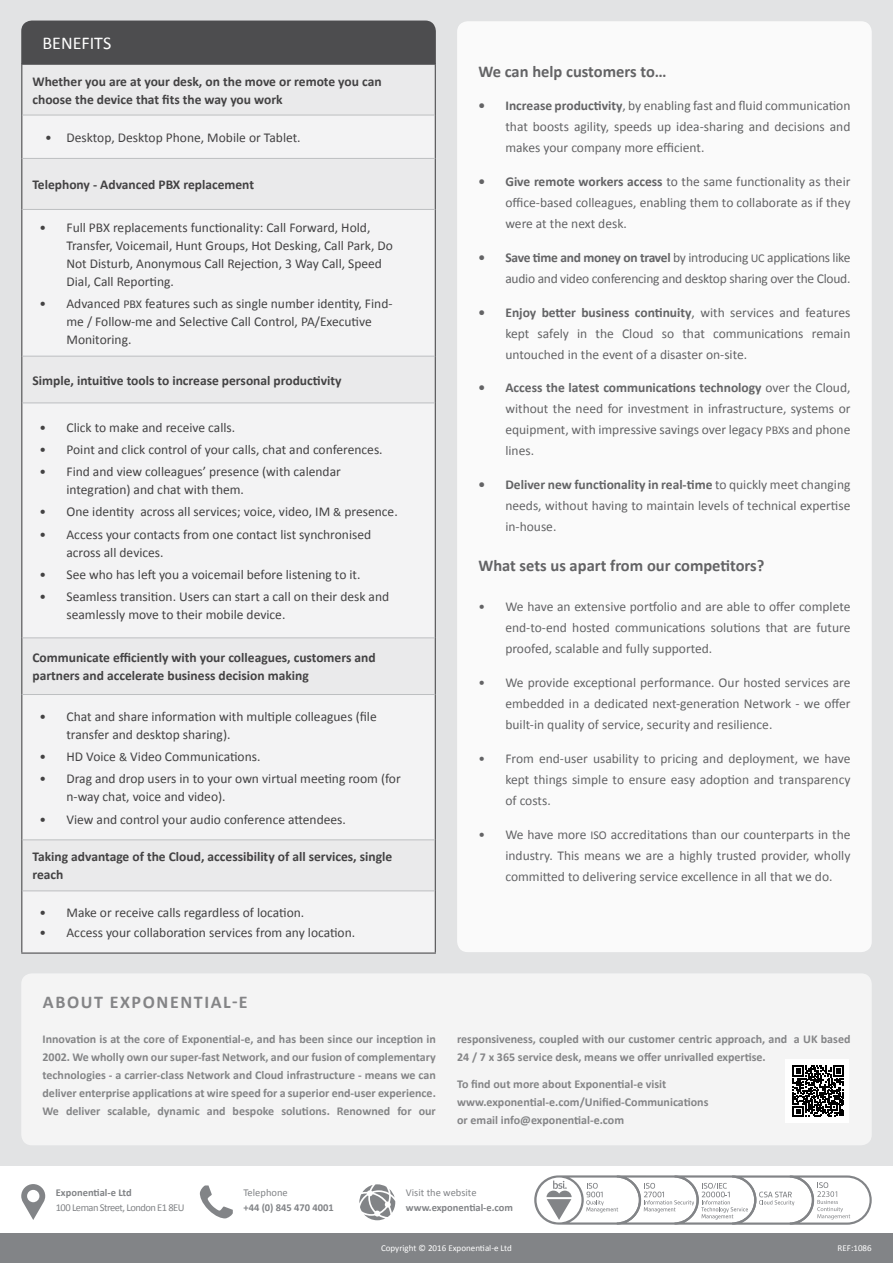
<style>
.page{position:relative;width:893px;height:1263px;background:#fff}
.page>*{position:absolute;margin:0;border:0;box-sizing:border-box;transform-origin:0 0}
.t1{font:700 18px "Calibri";letter-spacing:.09em;color:#4d4d4f}
.t2{font:18px "Calibri";color:#fff}
.t3{font:700 16.5px "Calibri";color:#4d4d4f}
.t4{font:13.5px/21px "Calibri";color:#4d4d4f;text-align:justify}
.t5{font:13.5px/18px "Calibri";color:#434243}
.t6{font:700 13.5px/18px "Calibri";color:#434243}
.t7{font:13.5px/21px "Calibri";letter-spacing:-.02em;color:#4d4d4f;text-align:right}
.t8{font:700 12px/18px "Calibri";color:#4d4d4f}
.t9{font:700 10.5px "Calibri";color:#828487}
.t10{font:10.5px "Calibri";letter-spacing:-.05em;color:#828487}
.t11{font:10.5px "Calibri";color:#828487}
.t12{font:9px "Calibri";color:#fff}
.s1{font-size:12px}
.s2{font-weight:700}
</style>
<div class="page">
<div style="left:0;top:0;width:893px;height:1180px;background:#e2e3e4"></div>
<div style="left:0;top:1166px;width:893px;height:97px;background:#fff"></div>
<svg style="left:21px;top:1184px;width:24px;height:36px"></svg>
<svg style="left:200px;top:1185px;width:33px;height:33px"></svg>
<svg style="left:359px;top:1184px;width:36px;height:36px"></svg>
<div style="left:0;top:1233px;width:893px;height:30px;background:#828487"></div>
<svg style="left:534px;top:1175px;width:338px;height:50px"></svg>
<div style="left:21px;top:973px;width:851px;height:172px;background:#f4f4f4;border-radius:11px"></div>
<div style="left:785px;top:1059px;width:64px;height:64px;background:#fff"></div>
<svg style="left:793px;top:1065px;width:51px;height:52px"></svg>
<svg style="left:22px;top:116px;width:413px;height:836px;fill:#f3f3f4"></svg>
<hr style="left:21px;top:65px;width:1px;height:50px;background:#4d4d4f">
<hr style="left:435px;top:65px;width:1px;height:50px;background:#4d4d4f">
<hr style="left:21px;top:115px;width:1px;height:43px;background:#4d4d4f">
<hr style="left:435px;top:115px;width:1px;height:43px;background:#4d4d4f">
<hr style="left:21px;top:158px;width:1px;height:51px;background:#4d4d4f">
<hr style="left:435px;top:158px;width:1px;height:51px;background:#4d4d4f">
<hr style="left:21px;top:209px;width:1px;height:147px;background:#4d4d4f">
<hr style="left:435px;top:209px;width:1px;height:147px;background:#4d4d4f">
<hr style="left:21px;top:356px;width:1px;height:47px;background:#4d4d4f">
<hr style="left:435px;top:356px;width:1px;height:47px;background:#4d4d4f">
<hr style="left:21px;top:403px;width:1px;height:235px;background:#4d4d4f">
<hr style="left:435px;top:403px;width:1px;height:235px;background:#4d4d4f">
<hr style="left:21px;top:638px;width:1px;height:56px;background:#4d4d4f">
<hr style="left:435px;top:638px;width:1px;height:56px;background:#4d4d4f">
<hr style="left:21px;top:694px;width:1px;height:146px;background:#4d4d4f">
<hr style="left:435px;top:694px;width:1px;height:146px;background:#4d4d4f">
<hr style="left:21px;top:840px;width:1px;height:51px;background:#4d4d4f">
<hr style="left:435px;top:840px;width:1px;height:51px;background:#4d4d4f">
<hr style="left:21px;top:891px;width:1px;height:61px;background:#4d4d4f">
<hr style="left:435px;top:891px;width:1px;height:61px;background:#4d4d4f">
<hr style="left:21px;top:952px;width:415px;height:2px;background:#4d4d4f">
<hr style="left:22px;top:115px;width:413px;height:1px;background:#bdbfc1">
<hr style="left:22px;top:158px;width:413px;height:1px;background:#bdbfc1">
<hr style="left:22px;top:209px;width:413px;height:1px;background:#bdbfc1">
<hr style="left:22px;top:356px;width:413px;height:1px;background:#bdbfc1">
<hr style="left:22px;top:402px;width:413px;height:1px;background:#bdbfc1">
<hr style="left:22px;top:637px;width:413px;height:1px;background:#bdbfc1">
<hr style="left:22px;top:694px;width:413px;height:1px;background:#bdbfc1">
<hr style="left:22px;top:839px;width:413px;height:1px;background:#bdbfc1">
<hr style="left:22px;top:890px;width:413px;height:1px;background:#bdbfc1">
<div style="left:457px;top:21px;width:415px;height:931px;background:#fff;border-radius:11px"></div>
<div style="left:21px;top:21px;width:415px;height:44px;background:#4d4d4f"></div>
<h1 class="t2" style="left:43px;top:32px;width:70px">BENEFITS</h1>
<p class="t6" style="left:32px;top:72px;width:351px">Whether you are at your desk, on the move or remote you can choose the device that fits the way you work</p>
<p class="t5" style="left:45px;top:128px;width:257px">• Desktop, Desktop Phone, Mobile or Tablet.</p>
<p class="t6" style="left:32px;top:175px;width:223px">Telephony - Advanced PBX replacement</p>
<p class="t5" style="left:66px;top:218px;width:328px;text-indent:-27px">• Full PBX replacements functionality: Call Forward, Hold, Transfer, Voicemail, Hunt Groups, Hot Desking, Call Park, Do Not Disturb, Anonymous Call Rejection, 3 Way Call, Speed Dial, Call Reporting.</p>
<p class="t5" style="left:66px;top:295px;width:328px;text-indent:-27px">• Advanced <span class="s1">PBX</span> features such as single number identity, Find&shy;me / Follow-me and Selective Call Control, PA/Executive<br>Monitoring.</p>
<p class="t6" style="left:32px;top:371px;width:311px">Simple, intuitive tools to increase personal productivity</p>
<p class="t5" style="left:39px;top:418px;width:197px">• Click to make and receive calls.</p>
<p class="t5" style="left:39px;top:440px;width:345px">• Point and click control of your calls, chat and conferences.</p>
<p class="t5" style="left:66px;top:463px;width:276px;text-indent:-27px">• Find and view colleagues’ presence (with calendar integration) and chat with them.</p>
<p class="t5" style="left:39px;top:503px;width:360px">• One identity across all services; voice, video, IM <span class="s1">&amp;</span> presence.</p>
<p class="t5" style="left:66px;top:525px;width:306px;text-indent:-27px">• Access your contacts from one contact list synchronised across all devices.</p>
<p class="t5" style="left:39px;top:565px;width:323px">• See who has left you a voicemail before listening to it.</p>
<p class="t5" style="left:66px;top:588px;width:324px;text-indent:-27px">• Seamless transition. Users can start a call on their desk and seamlessly move to their mobile device.</p>
<p class="t6" style="left:32px;top:649px;width:345px">Communicate efficiently with your colleagues, customers and partners and accelerate business decision making</p>
<p class="t5" style="left:66px;top:707px;width:312px;text-indent:-27px">• Chat and share information with multiple colleagues (file transfer and desktop sharing).</p>
<p class="t5" style="left:39px;top:748px;width:223px">• HD Voice <span class="s1">&amp;</span> Video Communications.</p>
<p class="t5" style="left:66px;top:770px;width:336px;text-indent:-27px">• Drag and drop users in to your own virtual meeting room (for n-way chat, voice and video).</p>
<p class="t5" style="left:39px;top:810px;width:308px">• View and control your audio conference attendees.</p>
<p class="t6" style="left:32px;top:848px;width:361px">Taking advantage of the Cloud, accessibility of all services, single reach</p>
<p class="t5" style="left:39px;top:903px;width:266px">• Make or receive calls regardless of location.</p>
<p class="t5" style="left:39px;top:923px;width:317px">• Access your collaboration services from any location.</p>
<p class="t3" style="left:478px;top:61px;width:190px">We can help customers to…</p>
<p class="t4" style="left:505px;top:95px;width:347px;text-indent:-27px"><span class="s2">• Increase productivity</span>, by enabling fast and fluid communication that boosts agility, speeds up idea-sharing and decisions and makes your company more efficient.</p>
<p class="t4" style="left:505px;top:171px;width:347px;text-indent:-27px"><span class="s2">• Give remote workers access</span> to the same functionality as their office-based colleagues, enabling them to collaborate as if they were at the next desk.</p>
<p class="t7" style="left:478px;top:247px;width:374px"><span class="s2">• Save time and money on travel</span> by introducing <span class="s1">UC</span> applications like audio and video conferencing and desktop sharing over the Cloud.</p>
<p class="t4" style="left:505px;top:302px;width:347px;text-indent:-27px"><span class="s2">• Enjoy better business continuity</span>, with services and features kept safely in the Cloud so that communications remain untouched in the event of a disaster on-site.</p>
<p class="t4" style="left:505px;top:377px;width:347px;text-indent:-27px"><span class="s2">• Access the latest communications technology</span> over the Cloud, without the need for investment in infrastructure, systems or equipment, with impressive savings over legacy <span class="s1">PBX</span>s and phone lines.</p>
<p class="t4" style="left:505px;top:474px;width:347px;text-indent:-27px"><span class="s2">• Deliver new functionality in real-time</span> to quickly meet changing needs, without having to maintain levels of technical expertise in-house.</p>
<p class="t3" style="left:478px;top:555px;width:288px">What sets us apart from our competitors?</p>
<p class="t4" style="left:505px;top:596px;width:347px;text-indent:-27px">• We have an extensive portfolio and are able to offer complete end-to-end hosted communications solutions that are future proofed, scalable and fully supported.</p>
<p class="t4" style="left:505px;top:672px;width:347px;text-indent:-27px">• We provide exceptional performance. Our hosted services are embedded in a dedicated next-generation Network - we offer built-in quality of service, security and resilience.</p>
<p class="t4" style="left:505px;top:748px;width:347px;text-indent:-27px">• From end-user usability to pricing and deployment, we have kept things simple to ensure easy adoption and transparency of costs.</p>
<p class="t4" style="left:505px;top:824px;width:347px;text-indent:-27px">• We have more <span class="s1">ISO</span> accreditations than our counterparts in the industry. This means we are a highly trusted provider, wholly committed to delivering service excellence in all that we do.</p>
<h1 class="t1" style="left:43px;top:991px;width:206px">ABOUT EXPONENTIAL-E</h1>
<p class="t8" style="left:43px;top:1030px;width:395px;text-align:justify">Innovation is at the core of Exponential-e, and has been since our inception in 2002. We wholly own our super-fast Network, and our fusion of complementary technologies - a carrier-class Network and Cloud infrastructure - means we can deliver enterprise applications at wire speed for a superior end-user experience.<br>We deliver scalable, dynamic and bespoke solutions. Renowned for our</p>
<p class="t8" style="left:457px;top:1030px;width:395px">responsiveness, coupled with our customer centric approach, and a UK based<br>24 / 7 x 365 service desk, means we offer unrivalled expertise.</p>
<p class="t8" style="left:457px;top:1075px;width:253px">To find out more about Exponential-e visit www.exponential-e.com/Unified-Communications or email info@exponential-e.com</p>
<p class="t9" style="left:56px;top:1186px;width:77px">Exponential-e Ltd</p>
<p class="t10" style="left:56px;top:1201px;width:130px">100 Leman Street, London E1 8EU</p>
<p class="t11" style="left:243px;top:1186px;width:46px">Telephone</p>
<p class="t9" style="left:243px;top:1201px;width:92px">+44 (0) 845 470 4001</p>
<p class="t11" style="left:406px;top:1186px;width:72px">Visit the website</p>
<p class="t9" style="left:406px;top:1201px;width:109px">www.exponential-e.com</p>
<p class="t12" style="left:381px;top:1242px;width:132px">Copyright © 2016 Exponential-e Ltd</p>
<p class="t12" style="left:838px;top:1242px;width:36px">REF:1086</p>
</div>
